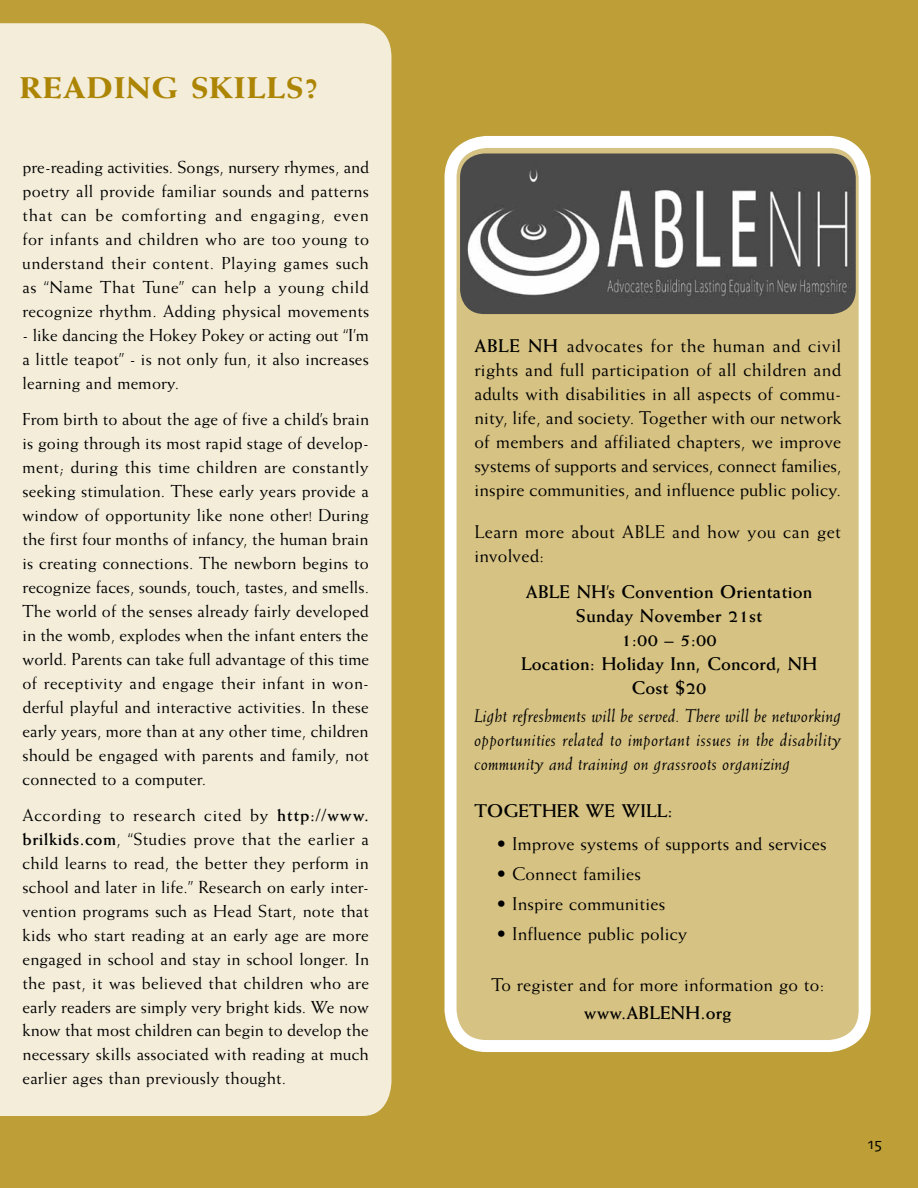
<style>
.page{position:relative;width:918px;height:1188px;background:#bd9e37}
.page>*{position:absolute;margin:0;border:0;box-sizing:border-box;transform-origin:0 0}
.t1{font:800 30px "Weiss";letter-spacing:.025em;color:#ad8505;scale:1.1 1}
.t2{font:18.45px/24px "Weiss";letter-spacing:.01em;color:#000;text-align:justify}
.t3{font:italic 18.45px/24px "Weiss";letter-spacing:.01em;color:#000;text-align:justify}
.t4{font:700 18.45px "Weiss";letter-spacing:.01em;color:#000}
.t5{font:17.4px/24px "Weiss";letter-spacing:.01em;color:#000;text-align:justify}
.t6{font:16.5px "Skia CC";color:#000}
.s1{font-weight:700}
</style>
<div class="page">
<div style="left:0;top:23px;width:392px;height:1093px;background:#f3edda"></div>
<div style="left:451px;top:142px;width:414px;height:904px;background:#d6c282;border-radius:36px"></div>
<div style="left:445px;top:136px;width:426px;height:916px;border:12px solid #fff;border-radius:36px"></div>
<img style="left:460px;top:153px;width:396px;height:161px">
<h1 class="t1" style="left:20px;top:70px;width:273px">READING SKILLS?</h1>
<p class="t5" style="left:22px;top:155px;width:348px">pre-reading activities. Songs, nursery rhymes, and poetry all provide familiar sounds and patterns that can be comforting and engaging, even for infants and children who are too young to understand their content. Playing games such as “Name That Tune” can help a young child recognize rhythm. Adding physical movements</p>
<p class="t5" style="left:22px;top:322px;width:348px">- like dancing the Hokey Pokey or acting out “I’m a little teapot” - is not only fun, it also increases learning and memory.</p>
<p class="t5" style="left:22px;top:406px;width:348px">From birth to about the age of five a child’s brain is going through its most rapid stage of develop&shy;ment; during this time children are constantly seeking stimulation. These early years provide a window of opportunity like none other! During the first four months of infancy, the human brain is creating connections. The newborn begins to recognize faces, sounds, touch, tastes, and smells.<br>The world of the senses already fairly developed in the womb, explodes when the infant enters the world. Parents can take full advantage of this time of receptivity and engage their infant in won&shy;derful playful and interactive activities. In these early years, more than at any other time, children should be engaged with parents and family, not connected to a computer.</p>
<p class="t5" style="left:22px;top:802px;width:348px">According to research cited by <span class="s1">http://www. brilkids.com</span>, “Studies prove that the earlier a child learns to read, the better they perform in school and later in life.” Research on early inter&shy;vention programs such as Head Start, note that kids who start reading at an early age are more engaged in school and stay in school longer. In the past, it was believed that children who are early readers are simply very bright kids. We now know that most children can begin to develop the necessary skills associated with reading at much earlier ages than previously thought.</p>
<p class="t2" style="left:474px;top:333px;width:369px;text-indent:54px"><span class="s1">NH</span> advocates for the human and civil rights and full participation of all children and adults with disabilities in all aspects of commu&shy;nity, life, and society. Together with our network of members and affiliated chapters, we improve systems of supports and services, connect families, inspire communities, and influence public policy.</p>
<p class="t2" style="left:474px;top:519px;width:368px">Learn more about ABLE and how you can get involved:</p>
<p class="t4" style="left:526px;top:581px;width:12px">ABLE</p>
<p class="t4" style="left:577px;top:581px;width:237px">NH’s Convention Orientation</p>
<p class="t4" style="left:576px;top:605px;width:188px">Sunday November 21st</p>
<p class="t4" style="left:621px;top:629px;width:97px">1:00 – 5:00</p>
<p class="t4" style="left:521px;top:653px;width:298px">Location: Holiday Inn, Concord, NH</p>
<p class="t4" style="left:632px;top:677px;width:76px">Cost $20</p>
<p class="t3" style="left:474px;top:704px;width:368px">Light refreshments will be served. There will be networking opportunities related to important issues in the disability community and training on grassroots organizing</p>
<p class="t4" style="left:474px;top:800px;width:200px">TOGETHER WE WILL:</p>
<p class="t2" style="left:497px;top:831px;width:331px">• Improve systems of supports and services</p>
<p class="t2" style="left:497px;top:861px;width:146px">• Connect families</p>
<p class="t2" style="left:497px;top:891px;width:170px">• Inspire communities</p>
<p class="t2" style="left:497px;top:921px;width:192px">• Influence public policy</p>
<p class="t2" style="left:491px;top:972px;width:335px">To register and for more information go to:</p>
<p class="t4" style="left:584px;top:1002px;width:56px">www.ABLEN</p>
<p class="t4" style="left:686px;top:1002px;width:48px">H.org</p>
<p class="t4" style="left:474px;top:335px;width:13px">ABLE</p>
<p class="t6" style="left:868px;top:1134px;width:16px">15</p>
</div>
